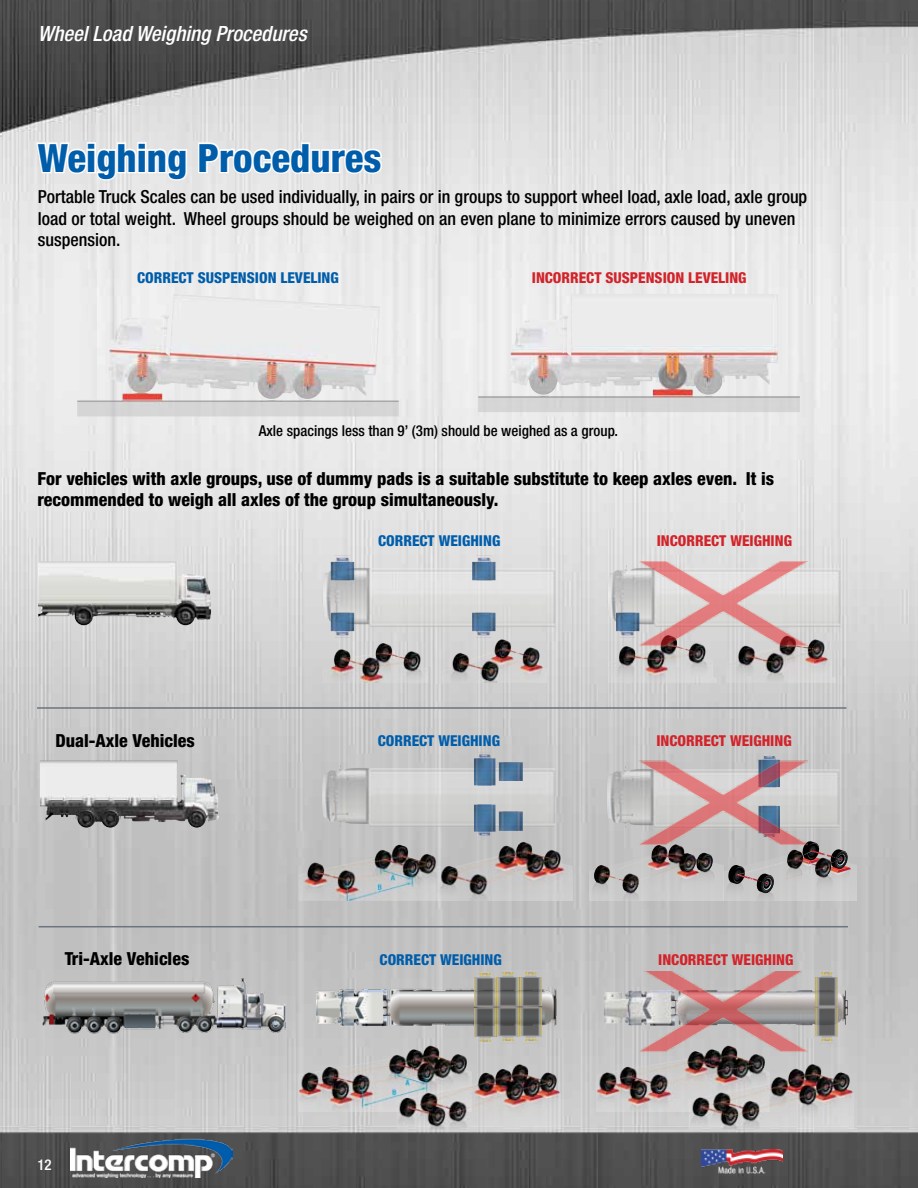
<style>
.page{position:relative;width:918px;height:1188px;background:#fff}
.page>*{position:absolute;margin:0;border:0;box-sizing:border-box;transform-origin:0 0}
.t1{font:800 condensed 39px "Helvetica Neue LT Std";color:#005daa}
.t2{font:italic 500 condensed 21px "Helvetica Neue LT Std";color:#fff}
.t3{font:500 condensed 18px/21.6px "Helvetica Neue LT Std";color:#000}
.t4{font:800 condensed 18px/21.6px "Helvetica Neue LT Std";color:#000}
.t5{font:800 condensed 15px "Helvetica Neue LT Std";color:#d2232a}
.t6{font:800 condensed 15px "Helvetica Neue LT Std";color:#005daa}
.t7{font:500 condensed 15px "Helvetica Neue LT Std";color:#000}
.t8{font:500 condensed 14.85px "Helvetica Neue LT Std";color:#fff}
</style>
<div class="page">
<img style="left:0;top:0;width:918px;height:1188px">
<img style="left:701px;top:1150px;width:81px;height:23px">
<img style="left:71px;top:1136px;width:161px;height:42px">
<img style="left:316px;top:985px;width:245px;height:41px">
<img style="left:322px;top:763px;width:233px;height:64px">
<svg style="left:34px;top:141px;width:155px;height:41px"></svg>
<svg style="left:197px;top:141px;width:187px;height:34px"></svg>
<img style="left:38px;top:561px;width:173px;height:64px">
<img style="left:322px;top:564px;width:233px;height:64px">
<img style="left:499px;top:761px;width:24px;height:20px">
<img style="left:331px;top:608px;width:23px;height:25px">
<img style="left:322px;top:633px;width:228px;height:50px">
<img style="left:607px;top:633px;width:232px;height:50px">
<img style="left:331px;top:555px;width:23px;height:30px">
<img style="left:472px;top:608px;width:24px;height:30px">
<img style="left:472px;top:555px;width:24px;height:30px">
<img style="left:607px;top:564px;width:234px;height:64px">
<img style="left:616px;top:608px;width:22px;height:30px">
<img style="left:298px;top:840px;width:274px;height:61px">
<img style="left:499px;top:811px;width:24px;height:20px">
<svg style="left:590px;top:840px;width:267px;height:61px"></svg>
<img style="left:736px;top:850px;width:104px;height:45px">
<img style="left:474px;top:752px;width:22px;height:34px">
<img style="left:474px;top:804px;width:22px;height:34px">
<img style="left:292px;top:1039px;width:180px;height:73px">
<img style="left:590px;top:1039px;width:96px;height:73px">
<img style="left:41px;top:978px;width:244px;height:59px">
<img style="left:397px;top:1061px;width:168px;height:69px">
<img style="left:686px;top:1061px;width:171px;height:69px">
<img style="left:474px;top:970px;width:68px;height:74px">
<img style="left:604px;top:989px;width:237px;height:38px">
<img style="left:815px;top:970px;width:23px;height:74px">
<svg style="left:815px;top:977px;width:23px;height:59px"></svg>
<img style="left:606px;top:765px;width:234px;height:64px">
<img style="left:758px;top:754px;width:22px;height:2px">
<img style="left:109px;top:314px;width:61px;height:50px">
<img style="left:511px;top:294px;width:60px;height:63px">
<img style="left:40px;top:761px;width:179px;height:67px">
<hr style="left:37px;top:707px;width:809px;height:2px;background:#6b757e">
<hr style="left:39px;top:926px;width:809px;height:1px;background:#6b757e">
<img style="left:638px;top:561px;width:170px;height:100px">
<img style="left:638px;top:756px;width:170px;height:105px">
<img style="left:638px;top:971px;width:170px;height:97px">
<svg style="left:474px;top:977px;width:68px;height:60px"></svg>
<p class="t2" style="left:38px;top:21px;width:270px">Wheel Load Weighing Procedures</p>
<h1 class="t1" style="left:38px;top:134px;width:345px">Weighing Procedures</h1>
<p class="t3" style="left:38px;top:186px;width:771px">Portable Truck Scales can be used individually, in pairs or in groups to support wheel load, axle load, axle group load or total weight. Wheel groups should be weighed on an even plane to minimize errors caused by uneven suspension.</p>
<p class="t6" style="left:137px;top:269px;width:203px">CORRECT SUSPENSION LEVELING</p>
<p class="t5" style="left:532px;top:269px;width:216px">INCORRECT SUSPENSION LEVELING</p>
<p class="t7" style="left:259px;top:422px;width:361px">Axle spacings less than 9’ (3m) should be weighed as a group.</p>
<p class="t4" style="left:37px;top:467px;width:738px">For vehicles with axle groups, use of dummy pads is a suitable substitute to keep axles even. It is recommended to weigh all axles of the group simultaneously.</p>
<p class="t6" style="left:378px;top:532px;width:124px">CORRECT WEIGHING</p>
<p class="t5" style="left:657px;top:532px;width:137px">INCORRECT WEIGHING</p>
<p class="t4" style="left:55px;top:729px;width:141px">Dual-Axle Vehicles</p>
<p class="t6" style="left:378px;top:731px;width:124px">CORRECT WEIGHING</p>
<p class="t5" style="left:656px;top:731px;width:137px">INCORRECT WEIGHING</p>
<p class="t4" style="left:65px;top:948px;width:126px">Tri-Axle Vehicles</p>
<p class="t6" style="left:380px;top:950px;width:124px">CORRECT WEIGHING</p>
<p class="t5" style="left:658px;top:950px;width:137px">INCORRECT WEIGHING</p>
<p class="t8" style="left:37px;top:1156px;width:16px">12</p>
</div>
